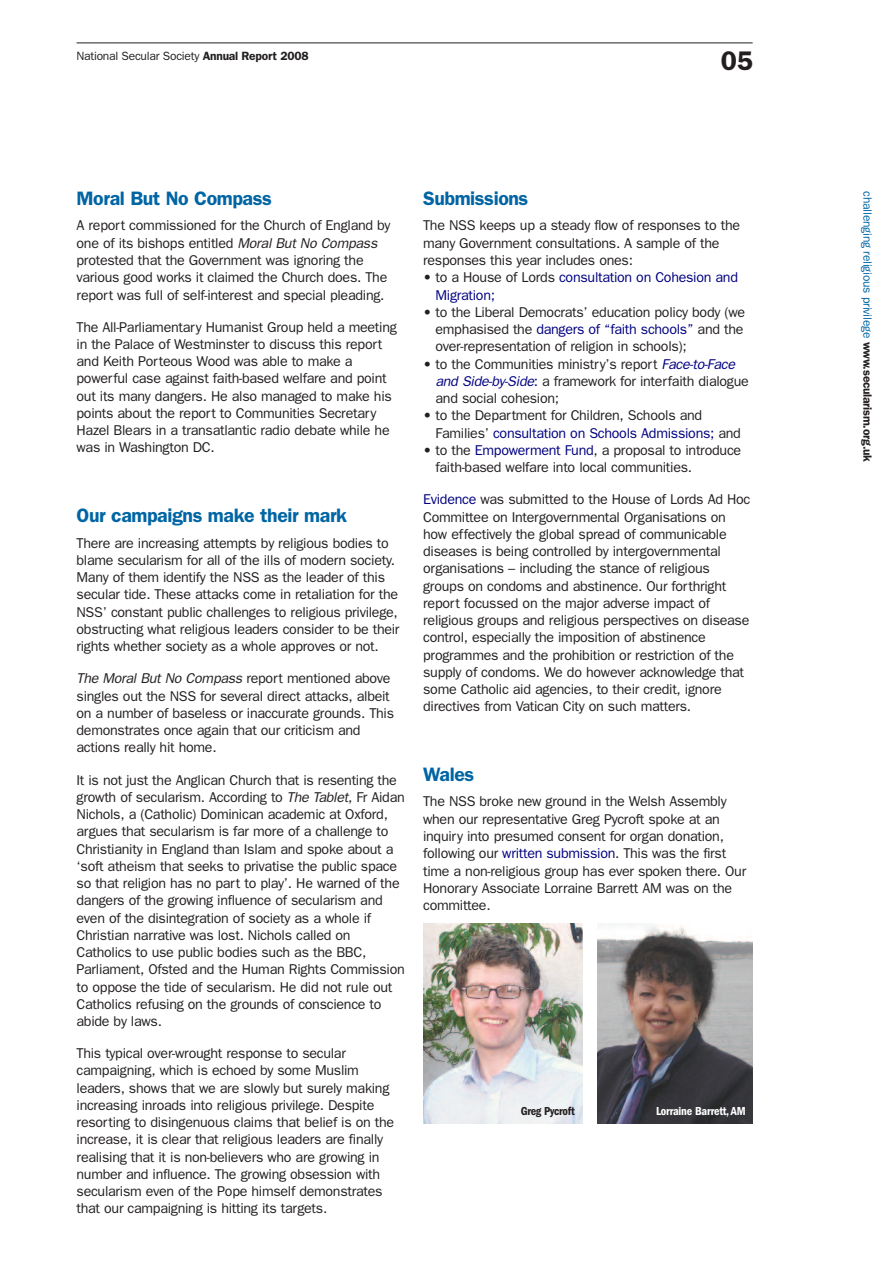
<style>
.page{position:relative;width:893px;height:1263px;background:#fff}
.page>*{position:absolute;margin:0;border:0;box-sizing:border-box;transform-origin:0 0}
.t1{font:600 27px "Franklin Gothic";color:#231f20}
.t2{font:600 19.5px "Franklin Gothic";letter-spacing:-.02em;color:#0065a4}
.t3{font:14.25px/17.2px "Franklin Gothic";letter-spacing:-.02em;color:#231f20}
.t4{font:14.25px/17.2px "Franklin Gothic";letter-spacing:-.02em;color:#000080}
.t5{font:12px "Franklin Gothic";letter-spacing:-.02em;color:#0065a4}
.t6{font:12px "Franklin Gothic";letter-spacing:-.02em;color:#231f20}
.t7{font:600 condensed 12px "Franklin Gothic";letter-spacing:-.02em;color:#fff}
.t8{font:600 condensed 12px "Franklin Gothic";letter-spacing:-.02em;color:#231f20}
.s1{font-weight:600}
.s2{font-style:italic}
.s3{color:#231f20}
.s4{color:#000080}
.s5{font-style:italic;color:#000080}
.s6{font-weight:600;color:#231f20}
</style>
<div class="page">
<hr style="left:77px;top:43px;width:676px;height:1px;background:#231f20">
<img style="left:597px;top:923px;width:156px;height:201px">
<img style="left:423px;top:923px;width:160px;height:200px">
<p class="t6" style="left:77px;top:48px;width:233px">National Secular Society <span class="s1">Annual Report 2008</span></p>
<h1 class="t1" style="left:721px;top:45px;width:33px">05</h1>
<h2 class="t2" style="left:77px;top:187px;width:197px">Moral But No Compass</h2>
<p class="t3" style="left:77px;top:217px;width:315px">A report commissioned for the Church of England by one of its bishops entitled <span class="s2">Moral But No Compass </span>protested that the Government was ignoring the various good works it claimed the Church does. The report was full of self-interest and special pleading.</p>
<p class="t3" style="left:77px;top:318px;width:322px">The All-Parliamentary Humanist Group held a meeting in the Palace of Westminster to discuss this report and Keith Porteous Wood was able to make a powerful case against faith-based welfare and point out its many dangers. He also managed to make his points about the report to Communities Secretary Hazel Blears in a transatlantic radio debate while he was in Washington DC.</p>
<h2 class="t2" style="left:77px;top:504px;width:272px">Our campaigns make their mark</h2>
<p class="t3" style="left:77px;top:534px;width:324px">There are increasing attempts by religious bodies to blame secularism for all of the ills of modern society.<br>Many of them identify the NSS as the leader of this secular tide. These attacks come in retaliation for the NSS’ constant public challenges to religious privilege, obstructing what religious leaders consider to be their rights whether society as a whole approves or not.</p>
<p class="t3" style="left:77px;top:670px;width:319px"><span class="s2">The Moral But No Compass</span> report mentioned above singles out the NSS for several direct attacks, albeit on a number of baseless or inaccurate grounds. This demonstrates once again that our criticism and actions really hit home.</p>
<p class="t3" style="left:77px;top:771px;width:330px">It is not just the Anglican Church that is resenting the growth of secularism. According to <span class="s2">The Tablet</span>, Fr Aidan Nichols, a (Catholic) Dominican academic at Oxford, argues that secularism is far more of a challenge to Christianity in England than Islam and spoke about a ‘soft atheism that seeks to privatise the public space so that religion has no part to play’. He warned of the dangers of the growing influence of secularism and even of the disintegration of society as a whole if Christian narrative was lost. Nichols called on Catholics to use public bodies such as the BBC, Parliament, Ofsted and the Human Rights Commission to oppose the tide of secularism. He did not rule out Catholics refusing on the grounds of conscience to abide by laws.</p>
<p class="t3" style="left:77px;top:1045px;width:319px">This typical over-wrought response to secular campaigning, which is echoed by some Muslim leaders, shows that we are slowly but surely making increasing inroads into religious privilege. Despite resorting to disingenuous claims that belief is on the increase, it is clear that religious leaders are finally realising that it is non-believers who are growing in number and influence. The growing obsession with secularism even of the Pope himself demonstrates that our campaigning is hitting its targets.</p>
<h2 class="t2" style="left:423px;top:187px;width:107px">Submissions</h2>
<p class="t3" style="left:423px;top:217px;width:318px">The NSS keeps up a steady flow of responses to the many Government consultations. A sample of the responses this year includes ones:</p>
<p class="t4" style="left:435px;top:269px;width:304px;text-indent:-12px"><span class="s3">• to a House of Lords</span> consultation on Cohesion and<br>Migration;</p>
<p class="t3" style="left:435px;top:303px;width:311px;text-indent:-12px">• to the Liberal Democrats’ education policy body (we emphasised the <span class="s4">dangers of “faith schools”</span> and the over-representation of religion in schools);</p>
<p class="t3" style="left:435px;top:355px;width:315px;text-indent:-12px">• to the Communities ministry’s report <span class="s5">Face-to-Face and Side-by-Side</span><span class="s4">:</span> a framework for interfaith dialogue and social cohesion;</p>
<p class="t3" style="left:435px;top:407px;width:307px;text-indent:-12px">• to the Department for Children, Schools and<br>Families’ <span class="s4">consultation on Schools Admissions;</span> and</p>
<p class="t3" style="left:435px;top:441px;width:307px;text-indent:-12px">• to the <span class="s4">Empowerment Fund</span>, a proposal to introduce faith-based welfare into local communities.</p>
<p class="t3" style="left:423px;top:491px;width:329px"><span class="s4">Evidence</span> was submitted to the House of Lords Ad Hoc Committee on Intergovernmental Organisations on how effectively the global spread of communicable diseases is being controlled by intergovernmental organisations – including the stance of religious groups on condoms and abstinence. Our forthright report focussed on the major adverse impact of religious groups and religious perspectives on disease control, especially the imposition of abstinence programmes and the prohibition or restriction of the supply of condoms. We do however acknowledge that some Catholic aid agencies, to their credit, ignore directives from Vatican City on such matters.</p>
<h2 class="t2" style="left:423px;top:762px;width:53px">Wales</h2>
<p class="t3" style="left:423px;top:793px;width:325px">The NSS broke new ground in the Welsh Assembly when our representative Greg Pycroft spoke at an inquiry into presumed consent for organ donation, following our <span class="s4">written submission</span>. This was the first time a non-religious group has ever spoken there. Our Honorary Associate Lorraine Barrett AM was on the committee.</p>
<p class="t8" style="left:521px;top:1107px;width:56px">Greg Pycroft</p>
<p class="t7" style="left:656px;top:1107px;width:91px">Lorraine Barrett, AM</p>
<p class="t5" style="left:875px;top:191px;width:272px;rotate:90deg">challenging religious privilege <span class="s6">www.secularism.org.uk</span></p>
</div>
